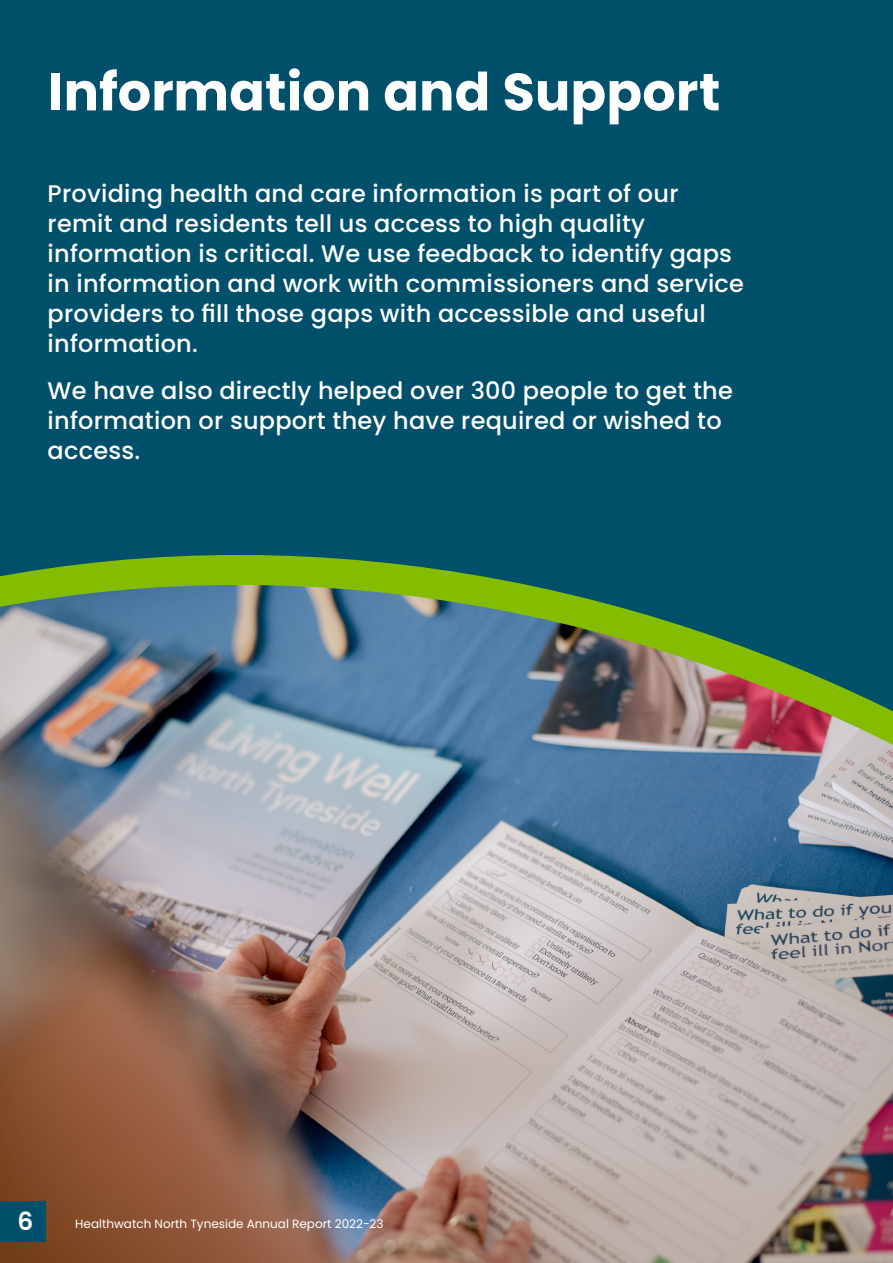
<style>
.page{position:relative;width:893px;height:1263px;background:#004f6b}
.page>*{position:absolute;margin:0;border:0;box-sizing:border-box;transform-origin:0 0}
.t1{font:700 52.5px "Poppins";color:#fff}
.t2{font:600 24.9px "Poppins";color:#fff}
.t3{font:500 24px/30px "Poppins";letter-spacing:.01em;color:#fff}
.t4{font:12px "Poppins";color:#fff}
</style>
<div class="page">
<img style="left:0;top:965px;width:893px;height:298px">
<img style="left:0;top:555px;width:893px;height:410px">
<div style="left:0;top:1201px;width:45px;height:40px;background:#004f6b"></div>
<h1 class="t1" style="left:48px;top:62px;width:674px">Information and Support</h1>
<p class="t3" style="left:48px;top:179px;width:698px">Providing health and care information is part of our remit and residents tell us access to high quality information is critical. We use feedback to identify gaps in information and work with commissioners and service providers to fill those gaps with accessible and useful information.</p>
<p class="t3" style="left:48px;top:376px;width:687px">We have also directly helped over 300 people to get the information or support they have required or wished to access.</p>
<p class="t2" style="left:17px;top:1207px;width:17px">6</p>
<p class="t4" style="left:75px;top:1216px;width:310px">Healthwatch North Tyneside Annual Report 2022-23</p>
</div>
